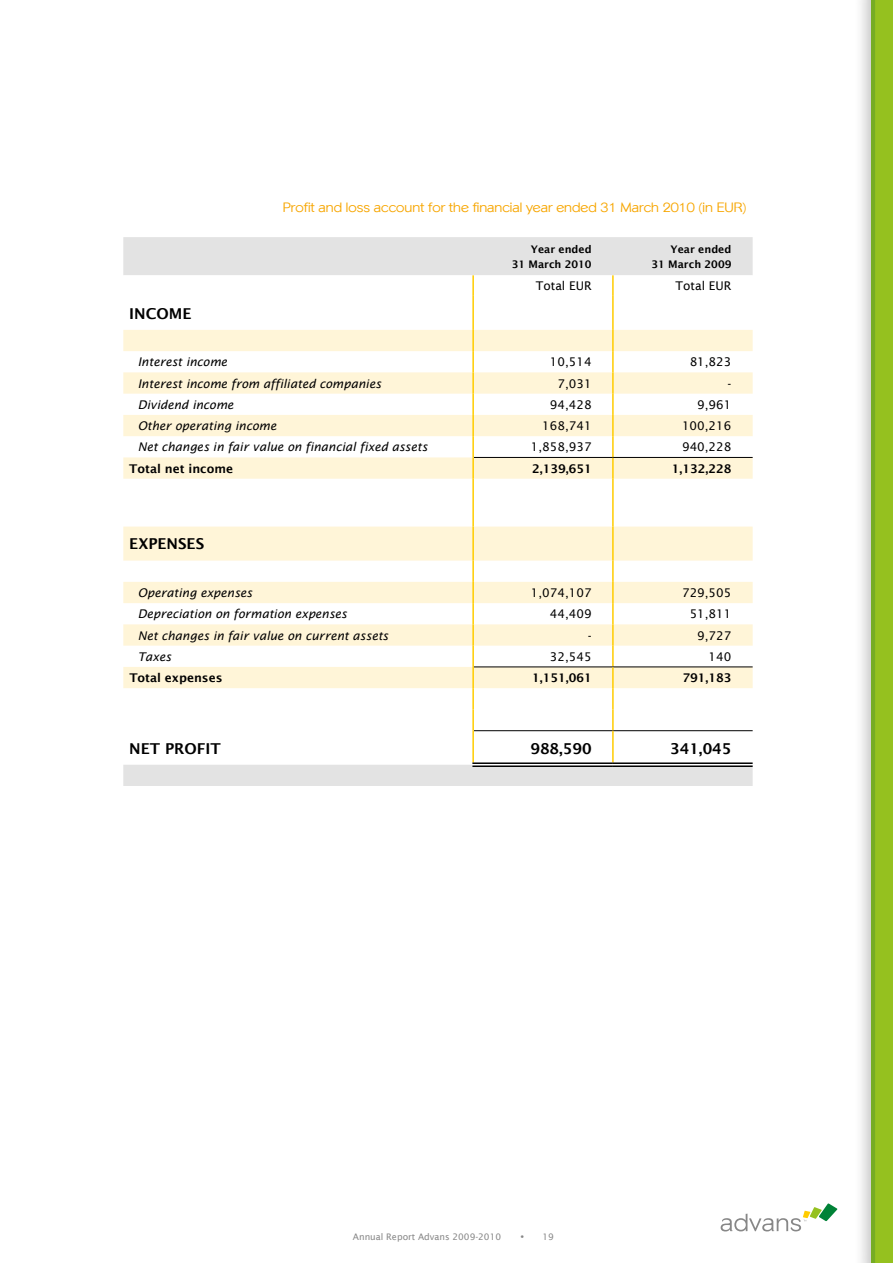
<style>
.page{position:relative;width:893px;height:1263px;background:#fff}
.page>*{position:absolute;margin:0;border:0;box-sizing:border-box;transform-origin:0 0}
.t1{font:600 15px "Lucida Sans";color:#000}
.t2{font:13.5px "Phinster";color:#f7a600}
.t3{font:italic 12px "Lucida Sans";color:#000}
.t4{font:12px "Lucida Sans";color:#000}
.t5{font:600 12px "Lucida Sans";color:#000}
.t6{font:600 10.5px/15px "Lucida Sans";color:#000;text-align:right}
.t7{font:9px "Lucida Sans";color:#878787}
.s1{font-weight:600;font-size:12px}
</style>
<div class="page">
<div style="left:852px;top:0;width:41px;height:1263px;background:#000;opacity:.25"></div>
<svg style="left:871px;top:0;width:22px;height:1263px;background:#8fbc20"></svg>
<svg style="left:721px;top:1203px;width:116px;height:28px"></svg>
<div style="left:123px;top:237px;width:630px;height:38px;background:#e3e3e3"></div>
<svg style="left:123px;top:330px;width:630px;height:358px"></svg>
<div style="left:123px;top:765px;width:630px;height:21px;background:#e3e3e3"></div>
<hr style="left:472px;top:275px;width:2px;height:21px;background:#fc0">
<hr style="left:612px;top:275px;width:2px;height:21px;background:#fc0">
<hr style="left:472px;top:296px;width:2px;height:34px;background:#fc0">
<hr style="left:612px;top:296px;width:2px;height:34px;background:#fc0">
<hr style="left:472px;top:330px;width:2px;height:21px;background:#fc0">
<hr style="left:612px;top:330px;width:2px;height:21px;background:#fc0">
<hr style="left:472px;top:351px;width:2px;height:21px;background:#fc0">
<hr style="left:612px;top:351px;width:2px;height:21px;background:#fc0">
<hr style="left:472px;top:372px;width:2px;height:22px;background:#fc0">
<hr style="left:612px;top:372px;width:2px;height:22px;background:#fc0">
<hr style="left:472px;top:394px;width:2px;height:21px;background:#fc0">
<hr style="left:612px;top:394px;width:2px;height:21px;background:#fc0">
<hr style="left:472px;top:415px;width:2px;height:21px;background:#fc0">
<hr style="left:612px;top:415px;width:2px;height:21px;background:#fc0">
<hr style="left:472px;top:436px;width:2px;height:21px;background:#fc0">
<hr style="left:612px;top:436px;width:2px;height:21px;background:#fc0">
<hr style="left:472px;top:479px;width:2px;height:48px;background:#fc0">
<hr style="left:612px;top:479px;width:2px;height:48px;background:#fc0">
<hr style="left:472px;top:527px;width:2px;height:34px;background:#fc0">
<hr style="left:612px;top:527px;width:2px;height:34px;background:#fc0">
<hr style="left:472px;top:561px;width:2px;height:21px;background:#fc0">
<hr style="left:612px;top:561px;width:2px;height:21px;background:#fc0">
<hr style="left:472px;top:582px;width:2px;height:21px;background:#fc0">
<hr style="left:612px;top:582px;width:2px;height:21px;background:#fc0">
<hr style="left:472px;top:603px;width:2px;height:21px;background:#fc0">
<hr style="left:612px;top:603px;width:2px;height:21px;background:#fc0">
<hr style="left:472px;top:624px;width:2px;height:22px;background:#fc0">
<hr style="left:612px;top:624px;width:2px;height:22px;background:#fc0">
<hr style="left:472px;top:646px;width:2px;height:21px;background:#fc0">
<hr style="left:612px;top:646px;width:2px;height:20px;background:#fc0">
<hr style="left:474px;top:457px;width:139px;height:1px;background:#000">
<hr style="left:613px;top:457px;width:140px;height:1px;background:#000">
<hr style="left:474px;top:666px;width:139px;height:1px;background:#000">
<hr style="left:613px;top:666px;width:140px;height:1px;background:#000">
<hr style="left:474px;top:730px;width:139px;height:1px;background:#000">
<hr style="left:613px;top:730px;width:140px;height:1px;background:#000">
<hr style="left:472px;top:457px;width:2px;height:22px;background:#fc0">
<hr style="left:612px;top:458px;width:2px;height:21px;background:#fc0">
<hr style="left:472px;top:667px;width:2px;height:21px;background:#fc0">
<hr style="left:612px;top:667px;width:2px;height:21px;background:#fc0">
<hr style="left:472px;top:688px;width:2px;height:21px;background:#fc0">
<hr style="left:612px;top:688px;width:2px;height:21px;background:#fc0">
<hr style="left:472px;top:709px;width:2px;height:22px;background:#fc0">
<hr style="left:612px;top:709px;width:2px;height:21px;background:#fc0">
<hr style="left:472px;top:731px;width:2px;height:31px;background:#fc0">
<hr style="left:612px;top:731px;width:2px;height:31px;background:#fc0">
<hr style="left:472px;top:762px;width:141px;height:2px;background:#000">
<hr style="left:472px;top:765px;width:141px;height:2px;background:#000">
<hr style="left:613px;top:762px;width:140px;height:2px;background:#000">
<hr style="left:613px;top:765px;width:140px;height:2px;background:#000">
<p class="t2" style="left:283px;top:199px;width:465px">Profit and loss account for the financial year ended 31 March 2010 (in EUR)</p>
<p class="t6" style="left:512px;top:241px;width:81px">Year ended<br>31 March 2010</p>
<p class="t6" style="left:651px;top:241px;width:81px">Year ended<br>31 March 2009</p>
<p class="t4" style="left:536px;top:279px;width:57px">Total EUR</p>
<p class="t4" style="left:676px;top:279px;width:57px">Total EUR</p>
<p class="t1" style="left:129px;top:305px;width:64px">INCOME</p>
<p class="t3" style="left:138px;top:355px;width:91px">Interest income</p>
<p class="t4" style="left:550px;top:355px;width:43px">10,514</p>
<p class="t4" style="left:690px;top:355px;width:43px">81,823</p>
<p class="t3" style="left:138px;top:376px;width:245px">Interest income from affiliated companies</p>
<p class="t4" style="left:557px;top:376px;width:36px">7,031</p>
<p class="t4" style="left:727px;top:376px;width:5px">-</p>
<p class="t3" style="left:138px;top:398px;width:97px">Dividend income</p>
<p class="t4" style="left:550px;top:398px;width:43px">94,428</p>
<p class="t4" style="left:697px;top:398px;width:36px">9,961</p>
<p class="t3" style="left:138px;top:419px;width:140px">Other operating income</p>
<p class="t4" style="left:542px;top:419px;width:51px">168,741</p>
<p class="t4" style="left:682px;top:419px;width:51px">100,216</p>
<p class="t3" style="left:138px;top:440px;width:291px">Net changes in fair value on financial fixed assets</p>
<p class="t4" style="left:531px;top:440px;width:62px">1,858,937</p>
<p class="t4" style="left:682px;top:440px;width:51px">940,228</p>
<p class="t5" style="left:129px;top:462px;width:105px">Total net income</p>
<p class="t5" style="left:532px;top:462px;width:61px">2,139,651</p>
<p class="t5" style="left:672px;top:462px;width:61px">1,132,228</p>
<p class="t1" style="left:129px;top:535px;width:76px">EXPENSES</p>
<p class="t3" style="left:138px;top:586px;width:116px">Operating expenses</p>
<p class="t4" style="left:531px;top:586px;width:62px">1,074,107</p>
<p class="t4" style="left:682px;top:586px;width:51px">729,505</p>
<p class="t3" style="left:138px;top:607px;width:211px">Depreciation on formation expenses</p>
<p class="t4" style="left:550px;top:607px;width:43px">44,409</p>
<p class="t4" style="left:690px;top:607px;width:43px">51,811</p>
<p class="t3" style="left:138px;top:628px;width:252px">Net changes in fair value on current assets</p>
<p class="t4" style="left:588px;top:628px;width:5px">-</p>
<p class="t4" style="left:697px;top:628px;width:36px">9,727</p>
<p class="t3" style="left:138px;top:650px;width:35px">Taxes</p>
<p class="t4" style="left:550px;top:650px;width:43px">32,545</p>
<p class="t4" style="left:709px;top:650px;width:24px">140</p>
<p class="t5" style="left:129px;top:671px;width:95px">Total expenses</p>
<p class="t5" style="left:532px;top:671px;width:61px">1,151,061</p>
<p class="t5" style="left:682px;top:671px;width:50px">791,183</p>
<p class="t1" style="left:129px;top:739px;width:93px">NET PROFIT</p>
<p class="t1" style="left:530px;top:739px;width:63px">988,590</p>
<p class="t1" style="left:670px;top:739px;width:63px">341,045</p>
<p class="t7" style="left:353px;top:1232px;width:150px">Annual Report Advans 2009-2010</p>
<p class="t7" style="left:519px;top:1232px;width:37px"><span class="s1">•</span> 19</p>
</div>
